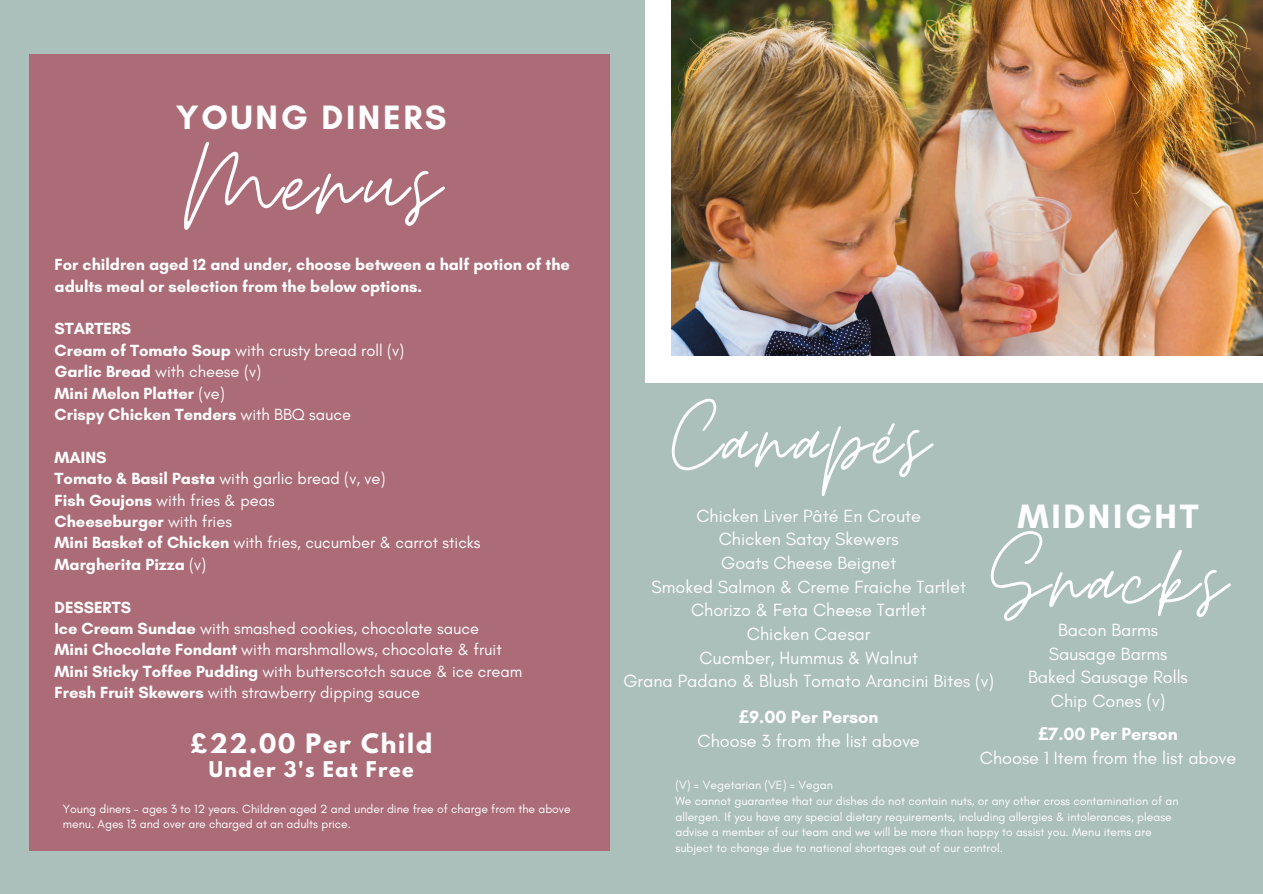
<style>
.page{position:relative;width:1263px;height:894px;background:#fff}
.page>*{position:absolute;margin:0;border:0;box-sizing:border-box;transform-origin:0 0}
.t1{font:129.45px "Moon Time";letter-spacing:.04em;color:#fefefe}
.t2{font:111.6px "Moon Time";letter-spacing:.04em;color:#fefefe}
.t3{font:700 34.5px "Glacial Indifference";letter-spacing:.075em;color:#fefefe}
.t4{font:700 23.7px "League Spartan";letter-spacing:.075em;color:#fefefe}
.t5{font:700 19.2px "League Spartan";letter-spacing:.075em;color:#fefefe}
.t6{font:18px/23.7px "Glacial Indifference";color:#fff;text-align:center}
.t7{font:16.5px "Glacial Indifference";color:#fff}
.t8{font:700 16.5px/21.3px "Glacial Indifference";color:#fff}
.t9{font:12.15px/15.8px "Glacial Indifference";color:#fff}
.s1{font-weight:700}
.s2{font-weight:400}
.s3{font-family:"Noto Sans";font-weight:700}
</style>
<div class="page">
<div style="left:0;top:0;width:1263px;height:893px;background:#abbfbb"></div>
<div style="left:30px;top:55px;width:580px;height:795px;background:#ab6c77"></div>
<div style="left:645px;top:0;width:618px;height:382px;background:#fff"></div>
<img style="left:672px;top:0;width:590px;height:356px">
<h1 class="t3" style="left:176px;top:96px;width:272px">YOUNG DINERS</h1>
<h3 class="t1" style="left:184px;top:105px;width:256px">Menus</h3>
<p class="t8" style="left:55px;top:254px;width:517px">For children aged 12 and under, choose between a half potion of the adults meal or selection from the below options.</p>
<p class="t8" style="left:55px;top:318px;width:78px">STARTERS</p>
<p class="t7" style="left:55px;top:340px;width:351px"><span class="s1">Cream of Tomato Soup</span> with crusty bread roll (v)</p>
<p class="t7" style="left:55px;top:361px;width:208px"><span class="s1">Garlic Bread</span> with cheese (v)</p>
<p class="t8" style="left:55px;top:382px;width:172px">Mini Melon Platter <span class="s2">(ve)</span></p>
<p class="t8" style="left:55px;top:403px;width:298px">Crispy Chicken Tenders <span class="s2">with BBQ sauce</span></p>
<p class="t8" style="left:55px;top:446px;width:53px">MAINS</p>
<p class="t7" style="left:55px;top:468px;width:333px"><span class="s1">Tomato &amp; Basil Pasta</span> with garlic bread (v, ve)</p>
<p class="t7" style="left:55px;top:490px;width:222px"><span class="s1">Fish Goujons</span> with fries &amp; peas</p>
<p class="t8" style="left:55px;top:510px;width:179px">Cheeseburger <span class="s2">with fries</span></p>
<p class="t7" style="left:55px;top:532px;width:427px"><span class="s1">Mini Basket of Chicken</span> with fries, cucumber &amp; carrot sticks</p>
<p class="t8" style="left:55px;top:553px;width:153px">Margherita Pizza <span class="s2">(v)</span></p>
<p class="t8" style="left:55px;top:596px;width:78px">DESSERTS</p>
<p class="t7" style="left:55px;top:618px;width:426px"><span class="s1">Ice Cream Sundae</span> with smashed cookies, chocolate sauce</p>
<p class="t7" style="left:55px;top:639px;width:449px"><span class="s1">Mini Chocolate Fondant</span> with marshmallows, chocolate &amp; fruit</p>
<p class="t7" style="left:55px;top:661px;width:469px"><span class="s1">Mini Sticky Toffee Pudding</span> with butterscotch sauce &amp; ice cream</p>
<p class="t7" style="left:55px;top:682px;width:367px"><span class="s1">Fresh Fruit Skewers</span> with strawberry dipping sauce</p>
<h4 class="t4" style="left:190px;top:731px;width:243px">£22.00 Per Child</h4>
<h5 class="t5" style="left:209px;top:759px;width:206px">Under 3's Eat Free</h5>
<p class="t9" style="left:63px;top:800px;width:509px">Young diners - ages 3 to 12 years. Children aged 2 and under dine free of charge from the above menu. Ages 13 and over are charged at an adults price.</p>
<h3 class="t2" style="left:672px;top:373px;width:258px">Canapés</h3>
<h2 class="t3" style="left:1017px;top:495px;width:183px">MIDNIGHT</h2>
<h2 class="t6" style="left:623px;top:503px;width:372px">Chicken Liver Pâté En Croute<br>Chicken Satay Skewers<br>Goats Cheese Beignet<br>Smoked Salmon &amp; Creme Fraiche Tartlet<br>Chorizo &amp; Feta Cheese Tartlet<br>Chicken Caesar<br>Cucmber, Hummus &amp; Walnut<br>Grana Padano &amp; Blush Tomato Arancini Bites (v)</h2>
<h6 class="t2" style="left:991px;top:513px;width:236px">Snacks</h6>
<h6 class="t6" style="left:1028px;top:617px;width:161px">Bacon Barms<br>Sausage Barms<br>Baked Sausage Rolls<br>Chip Cones (v)</h6>
<h6 class="t6" style="left:980px;top:721px;width:258px"><span class="s3">£</span><span class="s1">7.00 Per Person<br></span>Choose 1 Item from the list above</h6>
<h6 class="t6" style="left:698px;top:704px;width:224px"><span class="s3">£</span><span class="s1">9.00 Per Person<br></span>Choose 3 from the list above</h6>
<p class="t9" style="left:675px;top:776px;width:159px">(V) = Vegetarian (VE) = Vegan</p>
<p class="t9" style="left:675px;top:792px;width:505px">We cannot guarantee that our dishes do not contain nuts, or any other cross contamination of an allergen. If you have any special dietary requirements, including allergies &amp; intolerances, please advise a member of our team and we will be more than happy to assist you. Menu items are subject to change due to national shortages out of our control.</p>
</div>
